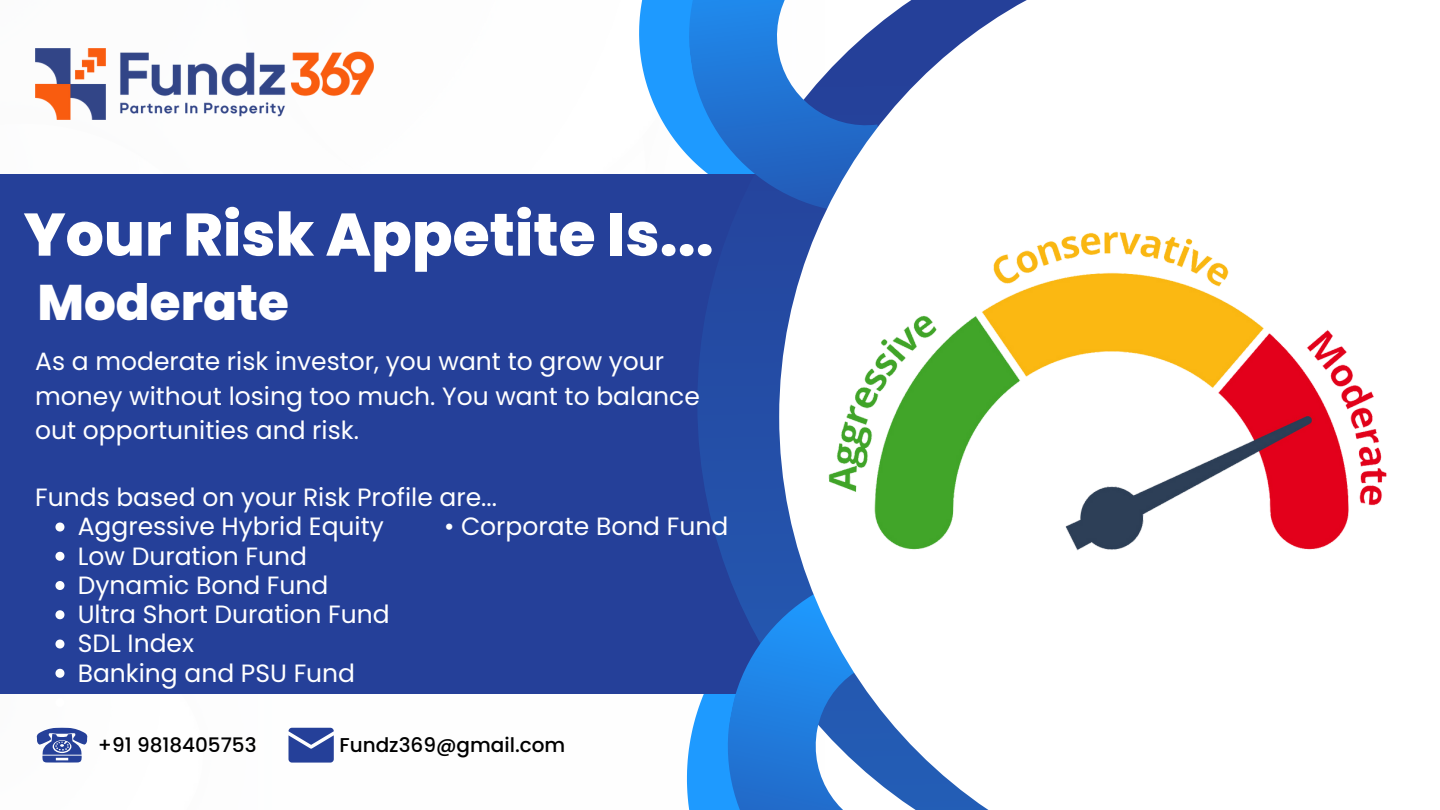
<style>
.page{position:relative;width:1440px;height:810px;background:#fff}
.page>*{position:absolute;margin:0;border:0;box-sizing:border-box;transform-origin:0 0}
.t1{font:800 60px "Poppins";color:#fff}
.t2{font:800 50px "Poppins";color:#fff}
.t3{font:25px/34.5px "Poppins";color:#fff}
.t4{font:500 20px "Poppins";color:#000}
</style>
<div class="page">
<svg style="left:686px;top:713px;width:11px;height:97px"></svg>
<svg style="left:639px;top:0;width:29px;height:131px"></svg>
<div style="left:0;top:174px;width:1016px;height:520px;background:#254099"></div>
<div style="left:698px;top:340px;width:81px;height:199px;background:#244ea7"></div>
<svg style="left:668px;top:0;width:111px;height:190px"></svg>
<svg style="left:697px;top:539px;width:82px;height:271px"></svg>
<svg style="left:779px;top:0;width:248px;height:810px"></svg>
<img style="left:35px;top:49px;width:338px;height:71px">
<svg style="left:36px;top:728px;width:52px;height:34px"></svg>
<svg style="left:289px;top:728px;width:44px;height:34px"></svg>
<img style="left:796px;top:99px;width:591px;height:622px">
<svg style="left:55px;top:523px;width:9px;height:9px"></svg>
<svg style="left:55px;top:552px;width:9px;height:9px"></svg>
<svg style="left:55px;top:581px;width:9px;height:9px"></svg>
<svg style="left:55px;top:610px;width:9px;height:9px"></svg>
<svg style="left:55px;top:640px;width:9px;height:9px"></svg>
<svg style="left:55px;top:669px;width:9px;height:9px"></svg>
<p class="t1" style="left:24px;top:193px;width:692px">Your Risk Appetite Is...</p>
<p class="t2" style="left:37px;top:268px;width:253px">Moderate</p>
<p class="t3" style="left:35px;top:344px;width:666px">As a moderate risk investor, you want to grow your money without losing too much. You want to balance out opportunities and risk.</p>
<p class="t3" style="left:35px;top:480px;width:463px">Funds based on your Risk Profile are...</p>
<p class="t3" style="left:78px;top:509px;width:308px">Aggressive Hybrid Equity</p>
<p class="t3" style="left:444px;top:509px;width:286px">• Corporate Bond Fund</p>
<p class="t3" style="left:78px;top:539px;width:231px">Low Duration Fund</p>
<h1 class="t3" style="left:78px;top:568px;width:252px">Dynamic Bond Fund</h1>
<h2 class="t3" style="left:78px;top:597px;width:314px">Ultra Short Duration Fund</h2>
<h3 class="t3" style="left:78px;top:626px;width:118px">SDL Index</h3>
<h3 class="t3" style="left:78px;top:656px;width:279px">Banking and PSU Fund</h3>
<p class="t4" style="left:98px;top:731px;width:160px">+91 9818405753</p>
<p class="t4" style="left:340px;top:731px;width:227px">Fundz369@gmail.com</p>
</div>
